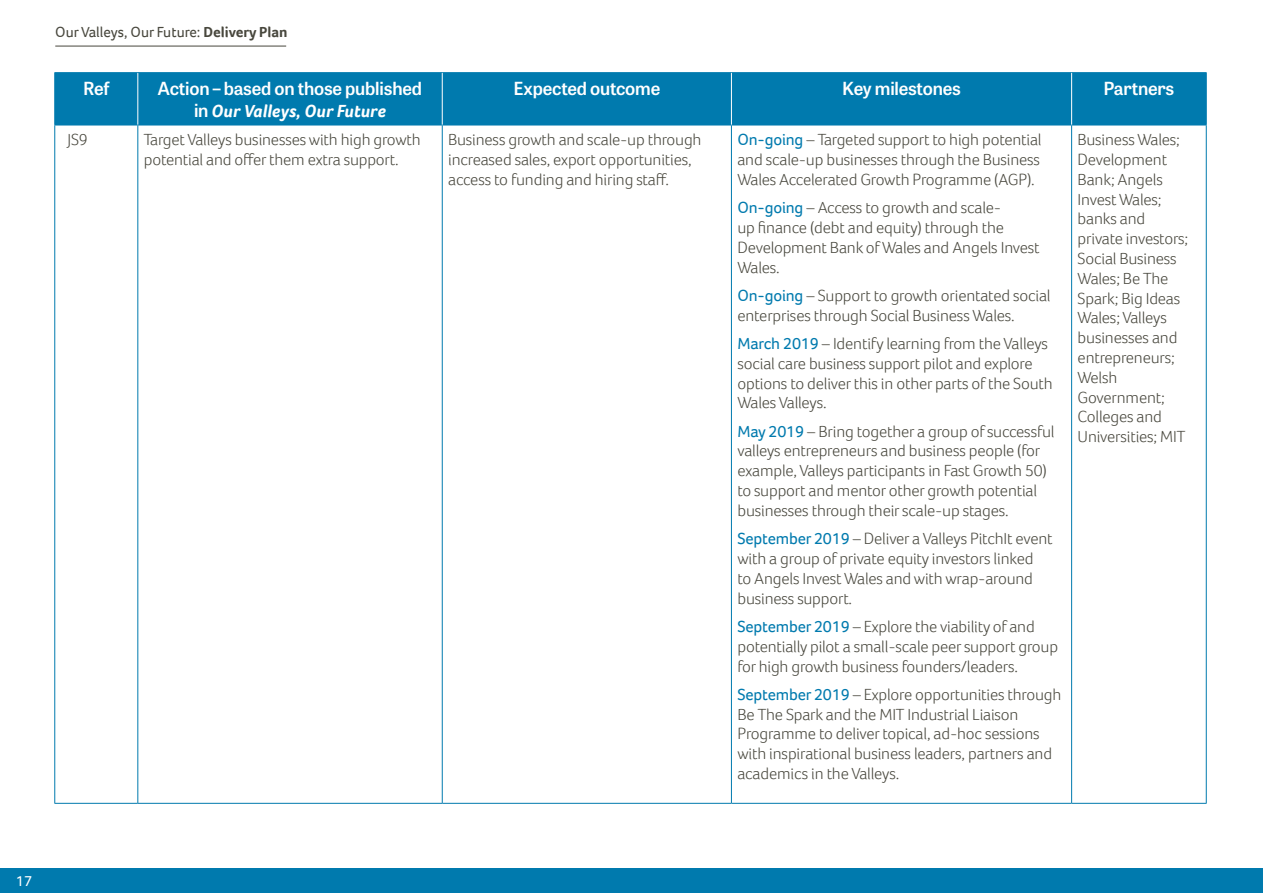
<style>
.page{position:relative;width:1263px;height:893px;background:#fff}
.page>*{position:absolute;margin:0;border:0;box-sizing:border-box;transform-origin:0 0}
.Table_body_text{font:600 18px/21.8px "Tablet Gothic";letter-spacing:-.01em;color:#fff;text-align:center}
.Table_body_text-2{font:300 16.5px/19.8px "Foco";letter-spacing:-.01em;color:#48473d}
.t1{font:15px "Foco";color:#48473d}
.t2{font:15px "Foco";color:#fff}
.s1{font-weight:700}
.s2{font-family:"Foco";font-weight:700;font-style:italic}
.s3{font-weight:400;color:#007aae}
</style>
<div class="page">
<hr style="left:55px;top:46px;width:231px;height:1px;background:#48473d">
<div style="left:0;top:868px;width:1263px;height:25px;background:#007aae"></div>
<div style="left:55px;top:73px;width:1151px;height:52px;background:#007aae"></div>
<hr style="left:54px;top:72px;width:84px;height:1px;background:#007aae">
<hr style="left:54px;top:73px;width:1px;height:52px;background:#007aae">
<hr style="left:138px;top:72px;width:304px;height:1px;background:#007aae">
<hr style="left:442px;top:72px;width:289px;height:1px;background:#007aae">
<hr style="left:731px;top:72px;width:340px;height:1px;background:#007aae">
<hr style="left:1071px;top:72px;width:135px;height:1px;background:#007aae">
<hr style="left:1206px;top:73px;width:1px;height:52px;background:#007aae">
<hr style="left:54px;top:125px;width:84px;height:1px;background:#007aae">
<hr style="left:138px;top:125px;width:304px;height:1px;background:#007aae">
<hr style="left:442px;top:125px;width:289px;height:1px;background:#007aae">
<hr style="left:731px;top:125px;width:340px;height:1px;background:#007aae">
<hr style="left:1071px;top:125px;width:135px;height:1px;background:#007aae">
<hr style="left:137px;top:73px;width:1px;height:52px;background:#fff">
<hr style="left:442px;top:73px;width:1px;height:52px;background:#fff">
<hr style="left:731px;top:73px;width:1px;height:52px;background:#fff">
<hr style="left:1071px;top:73px;width:1px;height:52px;background:#fff">
<hr style="left:54px;top:125px;width:1px;height:678px;background:#007aae">
<hr style="left:137px;top:125px;width:1px;height:678px;background:#007aae">
<hr style="left:442px;top:125px;width:1px;height:678px;background:#007aae">
<hr style="left:731px;top:125px;width:1px;height:678px;background:#007aae">
<hr style="left:1071px;top:125px;width:1px;height:678px;background:#007aae">
<hr style="left:1206px;top:125px;width:1px;height:678px;background:#007aae">
<hr style="left:54px;top:803px;width:84px;height:1px;background:#007aae">
<hr style="left:138px;top:803px;width:304px;height:1px;background:#007aae">
<hr style="left:442px;top:803px;width:289px;height:1px;background:#007aae">
<hr style="left:731px;top:803px;width:340px;height:1px;background:#007aae">
<hr style="left:1071px;top:803px;width:135px;height:1px;background:#007aae">
<p class="t1" style="left:55px;top:22px;width:234px">Our Valleys, Our Future: <span class="s1">Delivery Plan</span></p>
<p class="Table_body_text" style="left:83px;top:77px;width:28px">Ref</p>
<p class="Table_body_text" style="left:158px;top:77px;width:266px">Action – based on those published in <span class="s2">Our Valleys, Our Future</span></p>
<p class="Table_body_text" style="left:513px;top:77px;width:148px">Expected outcome</p>
<p class="Table_body_text" style="left:842px;top:77px;width:120px">Key milestones</p>
<p class="Table_body_text" style="left:1103px;top:77px;width:72px">Partners</p>
<p class="Table_body_text-2" style="left:68px;top:130px;width:22px">JS9</p>
<p class="Table_body_text-2" style="left:144px;top:130px;width:278px">Target Valleys businesses with high growth potential and offer them extra support.</p>
<p class="Table_body_text-2" style="left:448px;top:130px;width:255px">Business growth and scale-up through increased sales, export opportunities, access to funding and hiring staff.</p>
<p class="Table_body_text-2" style="left:737px;top:130px;width:306px;text-align:justify"><span class="s3">On-going</span> – Targeted support to high potential and scale-up businesses through the Business Wales Accelerated Growth Programme (AGP).</p>
<p class="Table_body_text-2" style="left:737px;top:197px;width:304px"><span class="s3">On-going</span> – Access to growth and scale-<br>up finance (debt and equity) through the<br>Development Bank of Wales and Angels Invest<br>Wales.</p>
<p class="Table_body_text-2" style="left:737px;top:285px;width:315px"><span class="s3">On-going</span> – Support to growth orientated social enterprises through Social Business Wales.</p>
<p class="Table_body_text-2" style="left:737px;top:333px;width:317px"><span class="s3">March 2019</span> – Identify learning from the Valleys social care business support pilot and explore options to deliver this in other parts of the South Wales Valleys.</p>
<p class="Table_body_text-2" style="left:737px;top:421px;width:319px"><span class="s3">May 2019</span> – Bring together a group of successful valleys entrepreneurs and business people (for example, Valleys participants in Fast Growth 50) to support and mentor other growth potential businesses through their scale-up stages.</p>
<p class="Table_body_text-2" style="left:737px;top:529px;width:317px"><span class="s3">September 2019</span> – Deliver a Valleys PitchIt event with a group of private equity investors linked<br>to Angels Invest Wales and with wrap-around business support.</p>
<p class="Table_body_text-2" style="left:737px;top:616px;width:322px"><span class="s3">September 2019</span> – Explore the viability of and potentially pilot a small-scale peer support group for high growth business founders/leaders.</p>
<p class="Table_body_text-2" style="left:737px;top:684px;width:325px"><span class="s3">September 2019</span> – Explore opportunities through Be The Spark and the MIT Industrial Liaison Programme to deliver topical, ad-hoc sessions with inspirational business leaders, partners and academics in the Valleys.</p>
<p class="Table_body_text-2" style="left:1077px;top:130px;width:104px">Business Wales;</p>
<p class="Table_body_text-2" style="left:1077px;top:149px;width:112px">Development<br>Bank; Angels<br>Invest Wales; banks and private investors;<br>Social Business<br>Wales; Be The<br>Spark; Big Ideas<br>Wales; Valleys businesses and entrepreneurs;<br>Welsh<br>Government;<br>Colleges and<br>Universities; MIT</p>
<p class="t2" style="left:16px;top:871px;width:18px">17</p>
</div>
